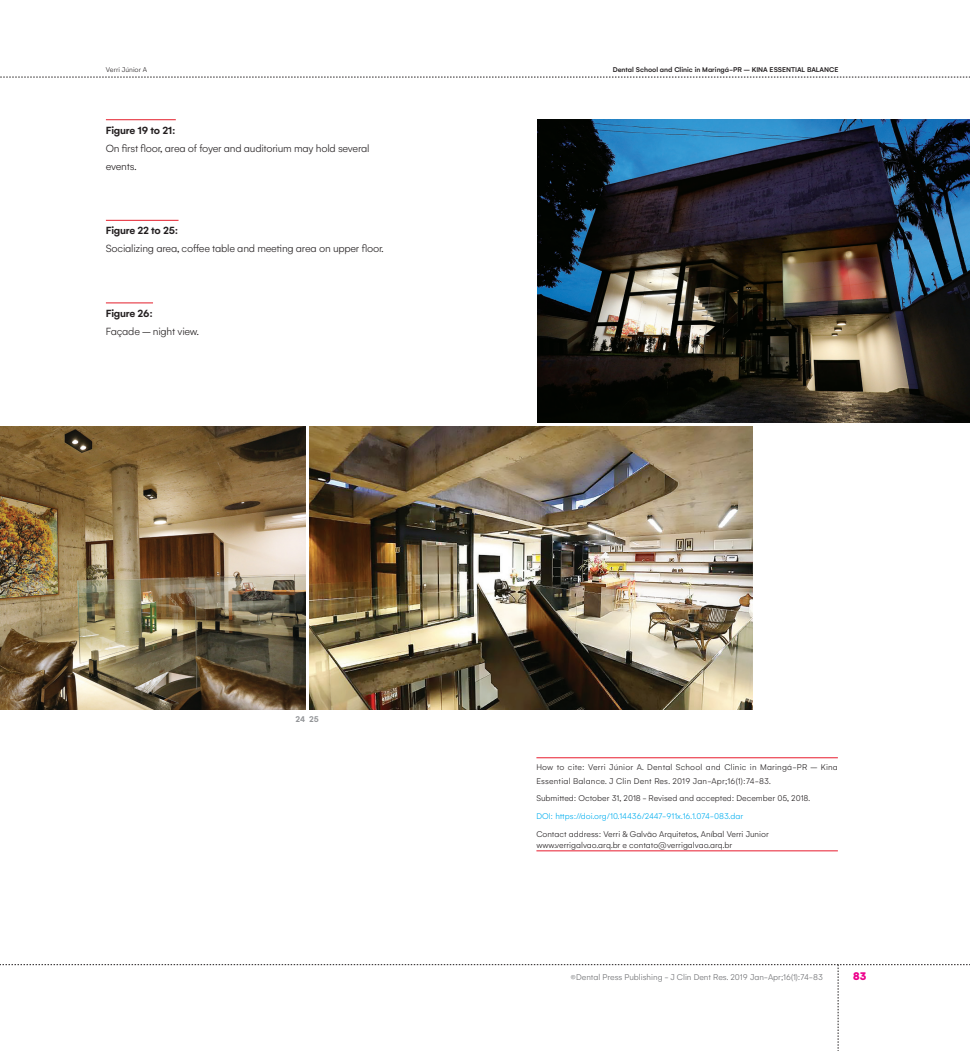
<style>
.page{position:relative;width:970px;height:1051px;background:#fff}
.page>*{position:absolute;margin:0;border:0;box-sizing:border-box;transform-origin:0 0}
.t1{font:900 12px "Gelion";color:#ed028c}
.t2{font:300 11.25px/18px "Gelion";letter-spacing:-.02em;color:#231f20}
.t3{font:600 11.25px "Gelion";letter-spacing:-.02em;color:#231f20}
.t4{font:300 9px/10.8px "Gelion";color:#231f20}
.t5{font:300 9px/13.5px "Gelion";letter-spacing:.02em;color:#231f20}
.t6{font:300 9px "Gelion";color:#6c6d70}
.t7{font:300 9px "Gelion";color:#00aeef}
.t8{font:600 9px "Gelion";color:#939598}
.t9{font:500 7.5px "Gelion";color:#231f20}
.t10{font:300 7.5px "Gelion";color:#231f20}
</style>
<div class="page">
<svg style="left:0;top:77px;width:969px;height:1px"></svg>
<svg style="left:0;top:964px;width:968px;height:85px"></svg>
<hr style="left:536px;top:757px;width:301px;height:1px;background:#e81c2e">
<hr style="left:536px;top:850px;width:301px;height:1px;background:#e81c2e">
<img style="left:0;top:426px;width:305px;height:283px">
<img style="left:309px;top:426px;width:443px;height:283px">
<img style="left:537px;top:119px;width:432px;height:303px">
<hr style="left:106px;top:119px;width:70px;height:1px;background:#e41e2b">
<hr style="left:106px;top:220px;width:72px;height:1px;background:#e41e2b">
<hr style="left:106px;top:302px;width:47px;height:1px;background:#e41e2b">
<p class="t10" style="left:106px;top:66px;width:43px">Verri Júnior A</p>
<p class="t9" style="left:612px;top:65px;width:227px">Dental School and Clinic in Maringá-PR – KINA ESSENTIAL BALANCE</p>
<p class="t3" style="left:106px;top:123px;width:71px">Figure 19 to 21:</p>
<p class="t2" style="left:106px;top:139px;width:265px">On first floor, area of foyer and auditorium may hold several events.</p>
<p class="t3" style="left:106px;top:224px;width:74px">Figure 22 to 25:</p>
<p class="t2" style="left:106px;top:239px;width:279px">Socializing area, coffee table and meeting area on upper floor.</p>
<p class="t3" style="left:106px;top:306px;width:48px">Figure 26:</p>
<p class="t2" style="left:106px;top:322px;width:95px">Façade – night view.</p>
<p class="t8" style="left:295px;top:713px;width:25px">24 25</p>
<p class="t5" style="left:536px;top:760px;width:303px">How to cite: Verri Júnior A. Dental School and Clinic in Maringá-PR – Kina<br>Essential Balance. J Clin Dent Res. 2019 Jan-Apr;16(1):74-83.</p>
<p class="t4" style="left:536px;top:793px;width:275px">Submitted: October 31, 2018 - Revised and accepted: December 05, 2018.</p>
<p class="t7" style="left:536px;top:811px;width:208px">DOI: https://doi.org/10.14436/2447-911x.16.1.074-083.dar</p>
<p class="t4" style="left:536px;top:828px;width:234px">Contact address: Verri &amp; Galvão Arquitetos, Aníbal Verri Junior www.verrigalvao.arq.br e contato@verrigalvao.arq.br</p>
<p class="t6" style="left:570px;top:971px;width:254px">©Dental Press Publishing - J Clin Dent Res. 2019 Jan-Apr;16(1):74-83</p>
<h1 class="t1" style="left:853px;top:967px;width:15px">83</h1>
</div>
